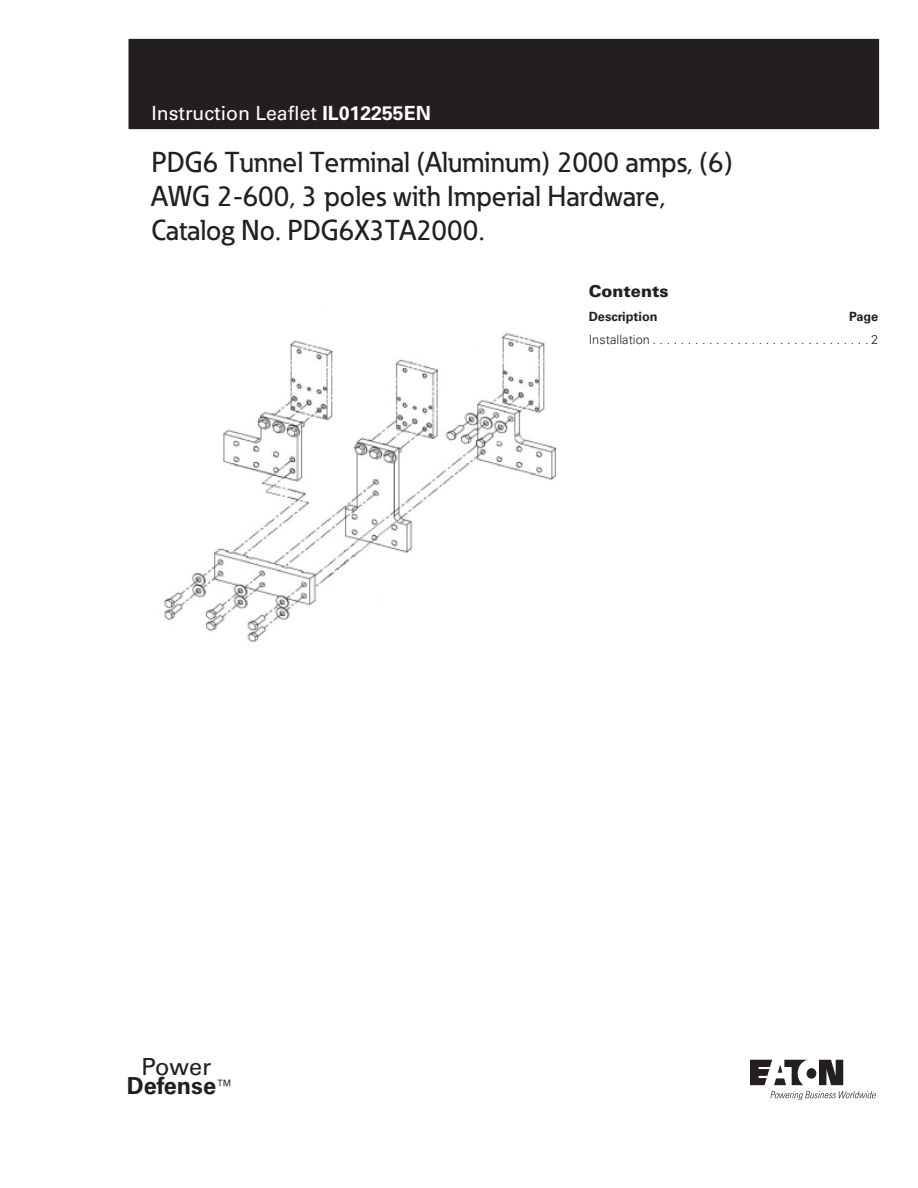
<style>
.page{position:relative;width:918px;height:1188px;background:#fff}
.page>*{position:absolute;margin:0;border:0;box-sizing:border-box;transform-origin:0 0}
.t1{font:500 28.5px/34.2px "Eaton";color:#231f20}
.t2{font:700 23.55px/19.2px "Univers LT Std";color:#211e1e;text-align:center}
.t3{font:19.5px "Univers LT Std";color:#fff}
.t4{font:900 16.5px "Univers LT Std";color:#231f20}
.t5{font:300 12.75px "Univers LT Std";color:#231f20}
.t6{font:700 12.75px "Univers LT Std";color:#231f20}
.s1{font-weight:700}
.s2{font-weight:400}
.s3{font-weight:400;font-size:18.45px}
</style>
<div class="page">
<div style="left:129px;top:39px;width:750px;height:90px;background:#231f20"></div>
<img style="left:164px;top:333px;width:393px;height:310px">
<svg style="left:750px;top:1060px;width:93px;height:25px"></svg>
<svg style="left:770px;top:1091px;width:106px;height:9px"></svg>
<p class="t3" style="left:152px;top:101px;width:281px">Instruction Leaflet <span class="s1">IL012255EN</span></p>
<p class="t1" style="left:152px;top:145px;width:583px">PDG6 Tunnel Terminal (Aluminum) 2000 amps, (6)<br>AWG 2-600, 3 poles with Imperial Hardware,<br>Catalog No. PDG6X3TA2000.</p>
<p class="t2" style="left:127px;top:1057px;width:109px"><span class="s2">Power<br></span>Defense<span class="s3">™</span></p>
<p class="t4" style="left:589px;top:281px;width:81px">Contents</p>
<p class="t6" style="left:589px;top:309px;width:70px">Description</p>
<p class="t6" style="left:849px;top:309px;width:31px">Page</p>
<p class="t5" style="left:589px;top:332px;width:291px">Installation...............................2</p>
</div>
